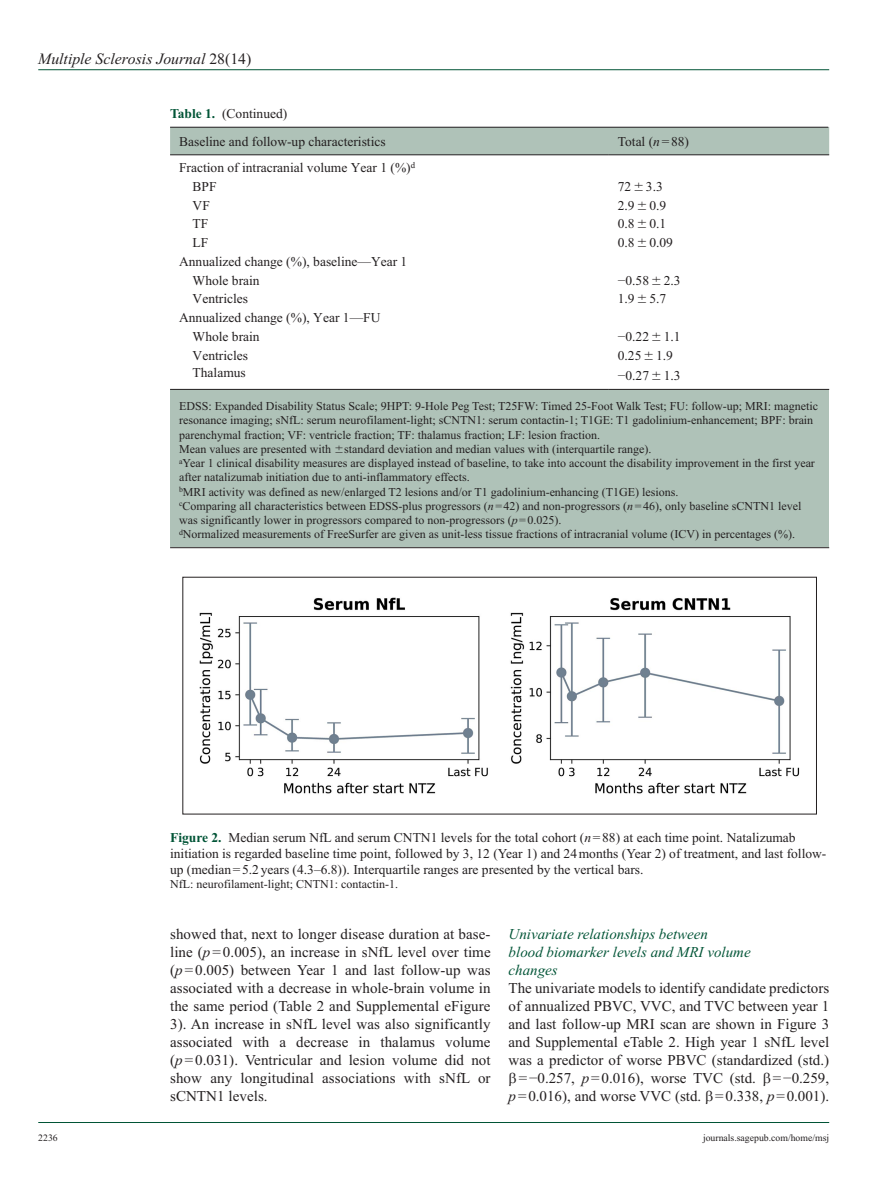
<style>
.page{position:relative;width:893px;height:1191px;background:#fff}
.page>*{position:absolute;margin:0;border:0;box-sizing:border-box;transform-origin:0 0}
.t1{font:italic 15.75px "Times New Roman";color:#231f20}
.t2{font:15px/18px "Times New Roman";color:#231f20;text-align:justify}
.t3{font:italic 15px/18px "Times New Roman";color:#015436}
.t4{font:13.5px/18.8px "Times New Roman";color:#231f20}
.t5{font:12px/14.2px "Times New Roman";color:#231f20}
.t6{font:9.75px "Times New Roman";color:#231f20}
.s1{font-style:normal}
.s2{font-weight:700;color:#015436}
.s3{font-style:italic}
</style>
<div class="page">
<hr style="left:38px;top:69px;width:791px;height:1px;background:#015436">
<hr style="left:38px;top:1122px;width:791px;height:1px;background:#015436">
<div style="left:170px;top:389px;width:658px;height:158px;background:#afc2b8"></div>
<hr style="left:170px;top:547px;width:659px;height:1px;background:#231f20">
<div style="left:170px;top:127px;width:659px;height:27px;background:#afc2b8"></div>
<hr style="left:170px;top:154px;width:439px;height:1px;background:#231f20">
<hr style="left:609px;top:154px;width:220px;height:1px;background:#231f20">
<hr style="left:170px;top:389px;width:439px;height:1px;background:#231f20">
<hr style="left:609px;top:389px;width:220px;height:1px;background:#231f20">
<hr style="left:170px;top:127px;width:658px;height:1px;background:#231f20">
<img style="left:199px;top:597px;width:601px;height:197px">
<h1 class="t1" style="left:38px;top:50px;width:215px">Multiple Sclerosis Journal <span class="s1">28(14)</span></h1>
<p class="t4" style="left:170px;top:104px;width:119px"><span class="s2">Table 1.</span> (Continued)</p>
<p class="t4" style="left:179px;top:132px;width:208px">Baseline and follow-up characteristics</p>
<p class="t4" style="left:618px;top:132px;width:73px">Total (<span class="s3">n</span>=88)</p>
<p class="t4" style="left:193px;top:158px;width:224px;text-indent:-14px">Fraction of intracranial volume Year 1 (%)<sup>d<br></sup>BPF</p>
<p class="t4" style="left:618px;top:177px;width:46px">72 3.3</p>
<p class="t4" style="left:193px;top:196px;width:19px">VF</p>
<p class="t4" style="left:618px;top:196px;width:50px">2.9 0.9</p>
<p class="t4" style="left:193px;top:214px;width:17px">TF</p>
<p class="t4" style="left:618px;top:214px;width:50px">0.8 0.1</p>
<p class="t4" style="left:193px;top:233px;width:17px">LF</p>
<p class="t4" style="left:618px;top:233px;width:57px">0.8 0.09</p>
<p class="t4" style="left:193px;top:252px;width:216px;text-indent:-14px">Annualized change (%), baseline—Year 1<br>Whole brain</p>
<p class="t4" style="left:618px;top:271px;width:64px">−0.58 2.3</p>
<p class="t4" style="left:193px;top:289px;width:57px">Ventricles</p>
<p class="t4" style="left:618px;top:289px;width:50px">1.9 5.7</p>
<p class="t4" style="left:193px;top:308px;width:189px;text-indent:-14px">Annualized change (%), Year 1—FU<br>Whole brain</p>
<p class="t4" style="left:618px;top:327px;width:64px">−0.22 1.1</p>
<p class="t4" style="left:193px;top:346px;width:57px">Ventricles</p>
<p class="t4" style="left:618px;top:346px;width:57px">0.25 1.9</p>
<p class="t4" style="left:193px;top:362px;width:55px">Thalamus</p>
<p class="t4" style="left:618px;top:366px;width:64px">−0.27 1.3</p>
<p class="t5" style="left:179px;top:399px;width:641px">EDSS: Expanded Disability Status Scale; 9HPT: 9-Hole Peg Test; T25FW: Timed 25-Foot Walk Test; FU: follow-up; MRI: magnetic resonance imaging; sNfL: serum neurofilament-light; sCNTN1: serum contactin-1; T1GE: T1 gadolinium-enhancement; BPF: brain parenchymal fraction; VF: ventricle fraction; TF: thalamus fraction; LF: lesion fraction.<br>Mean values are presented with standard deviation and median values with (interquartile range).<br><sup>a</sup>Year 1 clinical disability measures are displayed instead of baseline, to take into account the disability improvement in the first year after natalizumab initiation due to anti-inflammatory effects.<br><sup>b</sup>MRI activity was defined as new/enlarged T2 lesions and/or T1 gadolinium-enhancing (T1GE) lesions.<br><sup>c</sup>Comparing all characteristics between EDSS-plus progressors (<span class="s3">n</span>=42) and non-progressors (<span class="s3">n</span>=46), only baseline sCNTN1 level was significantly lower in progressors compared to non-progressors (<span class="s3">p</span>=0.025).<br><sup>d</sup>Normalized measurements of FreeSurfer are given as unit-less tissue fractions of intracranial volume (ICV) in percentages (%).</p>
<p class="t4" style="left:170px;top:829px;width:658px;line-height:15.8px"><span class="s2">Figure 2.</span> Median serum NfL and serum CNTN1 levels for the total cohort (<span class="s3">n</span>=88) at each time point. Natalizumab initiation is regarded baseline time point, followed by 3, 12 (Year 1) and 24months (Year 2) of treatment, and last follow&shy;up (median=5.2years (4.3–6.8)). Interquartile ranges are presented by the vertical bars.</p>
<p class="t5" style="left:170px;top:876px;width:229px">NfL: neurofilament-light; CNTN1: contactin-1.</p>
<p class="t2" style="left:170px;top:925px;width:322px">showed that, next to longer disease duration at base&shy;line (<span class="s3">p</span>=0.005), an increase in sNfL level over time (<span class="s3">p</span>=0.005) between Year 1 and last follow-up was associated with a decrease in whole-brain volume in the same period (Table 2 and Supplemental eFigure 3). An increase in sNfL level was also significantly associated with a decrease in thalamus volume (<span class="s3">p</span>=0.031). Ventricular and lesion volume did not show any longitudinal associations with sNfL or sCNTN1 levels.</p>
<p class="t3" style="left:509px;top:925px;width:244px">Univariate relationships between<br>blood biomarker levels and MRI volume changes</p>
<p class="t2" style="left:509px;top:979px;width:322px;text-align:right">The univariate models to identify candidate predictors of annualized PBVC, VVC, and TVC between year 1 and last follow-up MRI scan are shown in Figure 3 and Supplemental eTable 2. High year 1 sNfL level was a predictor of worse PBVC (standardized (std.) =−0.257, <span class="s3">p</span>=0.016), worse TVC (std. =−0.259, <span class="s3">p</span>=0.016), and worse VVC (std. =0.338, <span class="s3">p</span>=0.001).</p>
<p class="t6" style="left:38px;top:1132px;width:21px">2236</p>
<p class="t6" style="left:703px;top:1132px;width:128px">journals.sagepub.com/home/msj</p>
</div>
